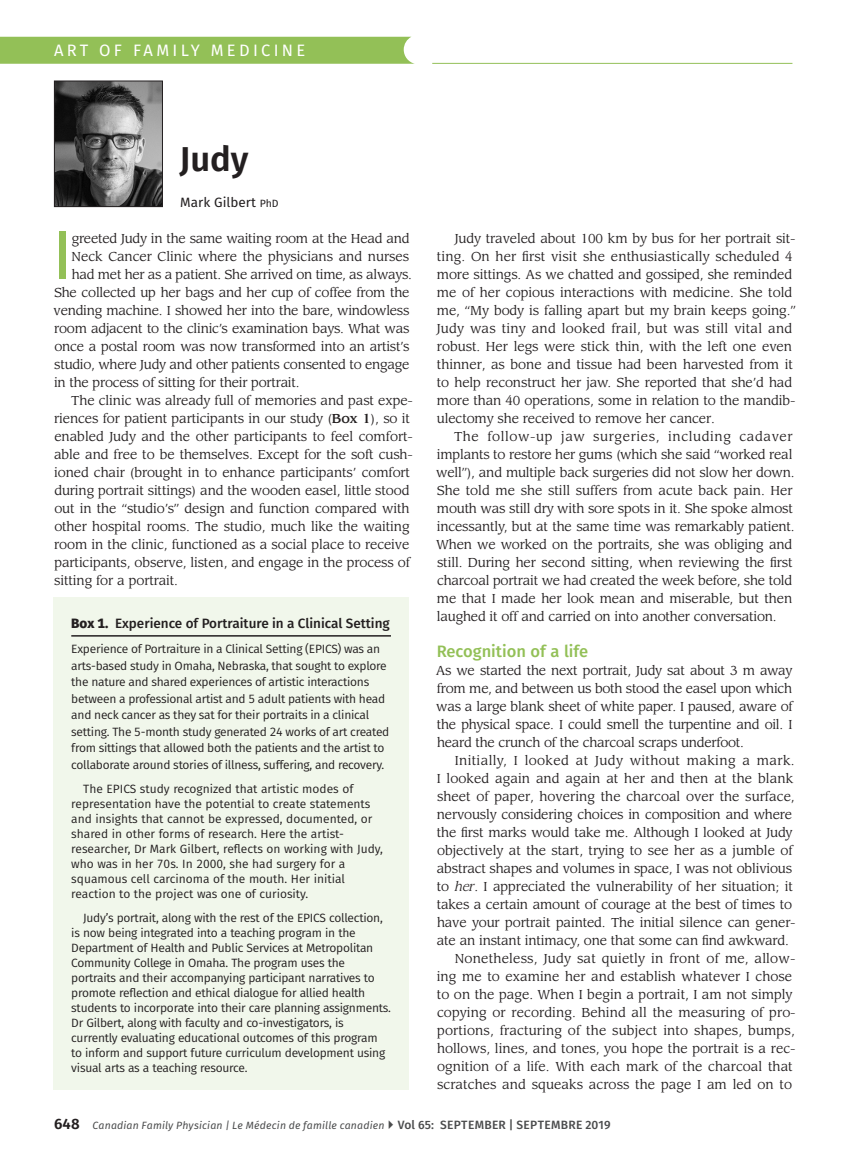
<style>
.page{position:relative;width:851px;height:1161px;background:#fff}
.page>*{position:absolute;margin:0;border:0;box-sizing:border-box;transform-origin:0 0}
.DropCap3{font:68.85px "Fira Sans";color:#93c057}
.ArticleTitle{font:600 34.5px "Fira Sans";color:#231f20}
.t1{font:16.5px "Fira Sans";letter-spacing:.2em;color:#fff}
.Level3Head{font:500 16.5px "Fira Sans";color:#93c057}
.BoxTitle{font:500 13.5px "Fira Sans";color:#231f20}
.Byline{font:13.5px "Fira Sans";color:#231f20}
.ParagraphIndent{font:12.75px/18px "Leawood Std";letter-spacing:-.01em;color:#231f20}
.DropCap3-2{font:12.75px "Leawood Std";letter-spacing:-.02em;color:#231f20}
.Paragraph{font:12.75px/18px "Leawood Std";letter-spacing:-.02em;color:#231f20;text-align:justify}
.TableBody{font:12px/15px "Fira Sans";letter-spacing:-.02em;color:#231f20}
.InfoBOX{font:12px/16.5px "Fira Sans";letter-spacing:-.02em;color:#231f20}
.TableBody-2{font:12px/15px "Fira Sans";color:#231f20}
.t2{font:italic 10.5px "Fira Sans";letter-spacing:.015em;color:#4b4c4d}
.s1{font-size:10.5px}
.s2{font-weight:500}
.s3{font-weight:800}
.s4{font-style:italic}
.s5{font-weight:600;font-style:normal;font-size:15px;color:#231f20}
.s6{font-weight:500;font-style:normal;font-size:12px}
</style>
<div class="page">
<div style="left:0;top:37px;width:415px;height:27px;background:#93c057"></div>
<hr style="left:432px;top:63px;width:360px;height:1px;background:#93c057">
<img style="left:56px;top:83px;width:105px;height:122px">
<div style="left:54px;top:81px;width:109px;height:126px;border:1px solid #231f20"></div>
<div style="left:53px;top:597px;width:356px;height:493px;background:#f1f7eb"></div>
<hr style="left:71px;top:635px;width:320px;height:2px;background:#231f20">
<p class="t1" style="left:54px;top:38px;width:253px">ART OF FAMILY MEDICINE</p>
<p class="ArticleTitle" style="left:179px;top:131px;width:70px">Judy</p>
<p class="Byline" style="left:180px;top:192px;width:100px">Mark Gilbert <span class="s1">PhD</span></p>
<p class="DropCap3" style="left:53px;top:203px;width:22px">I</p>
<p class="DropCap3-2" style="left:72px;top:231px;width:339px">greeted Judy in the same waiting room at the Head and</p>
<p class="DropCap3-2" style="left:72px;top:249px;width:339px">Neck Cancer Clinic where the physicians and nurses</p>
<p class="DropCap3-2" style="left:72px;top:267px;width:341px">had met her as a patient. She arrived on time, as always.</p>
<p class="DropCap3-2" style="left:54px;top:285px;width:357px">She collected up her bags and her cup of coffee from the</p>
<p class="DropCap3-2" style="left:54px;top:303px;width:357px">vending machine. I showed her into the bare, windowless</p>
<p class="DropCap3-2" style="left:54px;top:321px;width:357px">room adjacent to the clinic’s examination bays. What was</p>
<p class="DropCap3-2" style="left:54px;top:339px;width:356px">once a postal room was now transformed into an artist’s</p>
<p class="DropCap3-2" style="left:54px;top:357px;width:357px">studio, where Judy and other patients consented to engage</p>
<p class="DropCap3-2" style="left:54px;top:375px;width:247px">in the process of sitting for their portrait.</p>
<p class="ParagraphIndent" style="left:54px;top:392px;width:360px;text-indent:17px">The clinic was already full of memories and past expe&shy;riences for patient participants in our study (<span class="s2">Box 1</span>), so it enabled Judy and the other participants to feel comfort&shy;able and free to be themselves. Except for the soft cush&shy;ioned chair (brought in to enhance participants’ comfort during portrait sittings) and the wooden easel, little stood out in the “studio’s” design and function compared with other hospital rooms. The studio, much like the waiting room in the clinic, functioned as a social place to receive participants, observe, listen, and engage in the process of sitting for a portrait.</p>
<p class="BoxTitle" style="left:71px;top:612px;width:320px"><span class="s3">Box 1.</span> Experience of Portraiture in a Clinical Setting</p>
<p class="InfoBOX" style="left:71px;top:640px;width:319px">Experience of Portraiture in a Clinical Setting (EPICS) was an arts-based study in Omaha, Nebraska, that sought to explore the nature and shared experiences of artistic interactions between a professional artist and 5 adult patients with head and neck cancer as they sat for their portraits in a clinical setting. The 5-month study generated 24 works of art created from sittings that allowed both the patients and the artist to collaborate around stories of illness, suffering, and recovery.</p>
<p class="TableBody-2" style="left:71px;top:781px;width:313px;text-indent:12px">The EPICS study recognized that artistic modes of representation have the potential to create statements and insights that cannot be expressed, documented, or shared in other forms of research. Here the artist&shy;researcher, Dr Mark Gilbert, reflects on working with Judy, who was in her 70s. In 2000, she had surgery for a squamous cell carcinoma of the mouth. Her initial reaction to the project was one of curiosity.</p>
<p class="TableBody" style="left:71px;top:910px;width:321px;text-indent:12px">Judy’s portrait, along with the rest of the EPICS collection, is now being integrated into a teaching program in the Department of Health and Public Services at Metropolitan Community College in Omaha. The program uses the portraits and their accompanying participant narratives to promote reflection and ethical dialogue for allied health students to incorporate into their care planning assignments.<br>Dr Gilbert, along with faculty and co-investigators, is currently evaluating educational outcomes of this program to inform and support future curriculum development using visual arts as a teaching resource.</p>
<p class="ParagraphIndent" style="left:436px;top:230px;width:360px;text-indent:18px">Judy traveled about 100 km by bus for her portrait sit&shy;ting. On her first visit she enthusiastically scheduled 4 more sittings. As we chatted and gossiped, she reminded me of her copious interactions with medicine. She told me, “My body is falling apart but my brain keeps going.” Judy was tiny and looked frail, but was still vital and robust. Her legs were stick thin, with the left one even thinner, as bone and tissue had been harvested from it to help reconstruct her jaw. She reported that she’d had more than 40 operations, some in relation to the mandib&shy;ulectomy she received to remove her cancer.</p>
<p class="ParagraphIndent" style="left:436px;top:428px;width:360px;text-indent:18px">The follow-up jaw surgeries, including cadaver implants to restore her gums (which she said “worked real well”), and multiple back surgeries did not slow her down.<br>She told me she still suffers from acute back pain. Her mouth was still dry with sore spots in it. She spoke almost incessantly, but at the same time was remarkably patient.<br>When we worked on the portraits, she was obliging and still. During her second sitting, when reviewing the first charcoal portrait we had created the week before, she told me that I made her look mean and miserable, but then laughed it off and carried on into another conversation.</p>
<p class="Level3Head" style="left:436px;top:638px;width:153px">Recognition of a life</p>
<p class="Paragraph" style="left:435px;top:662px;width:358px">As we started the next portrait, Judy sat about 3 m away from me, and between us both stood the easel upon which was a large blank sheet of white paper. I paused, aware of the physical space. I could smell the turpentine and oil. I heard the crunch of the charcoal scraps underfoot.</p>
<p class="ParagraphIndent" style="left:437px;top:752px;width:360px;text-indent:18px">Initially, I looked at Judy without making a mark.<br>I looked again and again at her and then at the blank sheet of paper, hovering the charcoal over the surface, nervously considering choices in composition and where the first marks would take me. Although I looked at Judy objectively at the start, trying to see her as a jumble of abstract shapes and volumes in space, I was not oblivious to <span class="s4">her</span>. I appreciated the vulnerability of her situation; it takes a certain amount of courage at the best of times to have your portrait painted. The initial silence can gener&shy;ate an instant intimacy, one that some can find awkward.</p>
<p class="ParagraphIndent" style="left:437px;top:950px;width:360px;text-indent:18px">Nonetheless, Judy sat quietly in front of me, allow&shy;ing me to examine her and establish whatever I chose to on the page. When I begin a portrait, I am not simply copying or recording. Behind all the measuring of pro&shy;portions, fracturing of the subject into shapes, bumps, hollows, lines, and tones, you hope the portrait is a rec&shy;ognition of a life. With each mark of the charcoal that scratches and squeaks across the page I am led on to</p>
<p class="t2" style="left:54px;top:1117px;width:558px"><span class="s5">648</span> Canadian Family Physician | Le Médecin de famille canadien <span class="s6">Vol 65: SEPTEMBER | SEPTEMBRE 2019</span></p>
</div>
